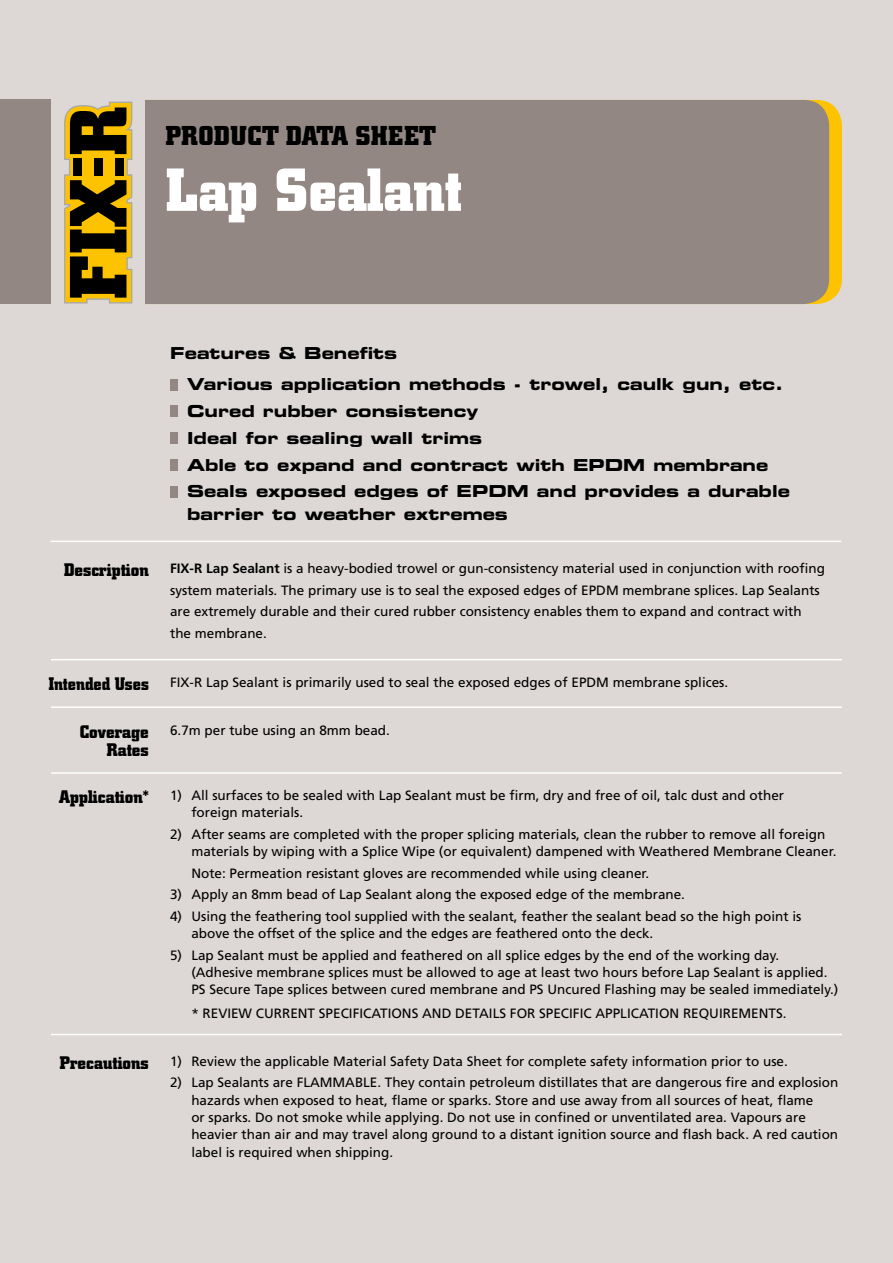
<style>
.page{position:relative;width:893px;height:1263px;background:#ddd8d6}
.page>*{position:absolute;margin:0;border:0;box-sizing:border-box;transform-origin:0 0}
.t1{font:700 60px "City";color:#fff}
.t2{font:700 27px "City";letter-spacing:.02em;color:#000}
.t3{font:700 18px/18px "City";color:#000;text-align:right}
.t4{font:16.5px/26.7px "Eurostile Bold Extended Two";color:#000}
.t5{font:13.5px/17.2px "Frutiger";color:#000}
.s1{font-family:"City";font-weight:700;font-size:18px}
.s2{font-weight:700}
</style>
<div class="page">
<div style="left:0;top:100px;width:51px;height:204px;background:#928782"></div>
<div style="left:81px;top:100px;width:748px;height:204px;background:#928782;border-radius:26px"></div>
<div style="left:51px;top:88px;width:94px;height:230px;background:#ddd8d6"></div>
<svg style="left:64px;top:102px;width:68px;height:201px"></svg>
<div style="left:74px;top:159px;width:8px;height:17px;background:#000"></div>
<div style="left:115px;top:159px;width:8px;height:17px;background:#000"></div>
<div style="left:94px;top:159px;width:8px;height:17px;background:#000"></div>
<div style="left:170px;top:379px;width:8px;height:11px;background:#928782"></div>
<div style="left:170px;top:405px;width:8px;height:12px;background:#928782"></div>
<div style="left:170px;top:432px;width:8px;height:12px;background:#928782"></div>
<div style="left:170px;top:459px;width:8px;height:12px;background:#928782"></div>
<div style="left:170px;top:486px;width:8px;height:11px;background:#928782"></div>
<hr style="left:50px;top:541px;width:791px;height:1px;background:#fff">
<hr style="left:51px;top:659px;width:791px;height:1px;background:#fff">
<hr style="left:51px;top:706px;width:791px;height:2px;background:#fff">
<hr style="left:51px;top:772px;width:791px;height:2px;background:#fff">
<hr style="left:51px;top:1034px;width:791px;height:1px;background:#fff">
<h2 class="t2" style="left:166px;top:120px;width:272px">PRODUCT DATA SHEET</h2>
<h1 class="t1" style="left:166px;top:157px;width:298px">Lap Sealant</h1>
<p class="t4" style="left:187px;top:338px;width:598px;line-height:31px;text-indent:-17px">Features &amp; Benefits<br>Various application methods - trowel, caulk gun, etc.</p>
<p class="t4" style="left:187px;top:398px;width:604px">Cured rubber consistency<br>Ideal for sealing wall trims<br>Able to expand and contract with EPDM membrane Seals exposed edges of EPDM and provides a durable</p>
<p class="t4" style="left:187px;top:500px;width:322px">barrier to weather extremes</p>
<p class="t5" style="left:170px;top:558px;width:656px;line-height:21.5px;text-indent:-106px"><span class="s1">Description</span> <span class="s2">FIX-R Lap Sealant</span> is a heavy-bodied trowel or gun-consistency material used in conjunction with roofing system materials. The primary use is to seal the exposed edges of EPDM membrane splices. Lap Sealants are extremely durable and their cured rubber consistency enables them to expand and contract with the membrane.</p>
<p class="t5" style="left:49px;top:674px;width:681px"><span class="s1">Intended Uses</span> FIX-R Lap Sealant is primarily used to seal the exposed edges of EPDM membrane splices.</p>
<h3 class="t3" style="left:80px;top:723px;width:70px">Coverage<br>Rates</h3>
<p class="t5" style="left:170px;top:721px;width:221px">6.7m per tube using an 8mm bead.</p>
<p class="t5" style="left:191px;top:787px;width:594px;text-indent:-132px"><span class="s1">Application*</span> 1) All surfaces to be sealed with Lap Sealant must be firm, dry and free of oil, talc dust and other foreign materials.</p>
<p class="t5" style="left:191px;top:825px;width:647px;text-indent:-21px">2) After seams are completed with the proper splicing materials, clean the rubber to remove all foreign materials by wiping with a Splice Wipe (or equivalent) dampened with Weathered Membrane Cleaner.</p>
<p class="t5" style="left:191px;top:864px;width:459px">Note: Permeation resistant gloves are recommended while using cleaner.</p>
<p class="t5" style="left:170px;top:886px;width:516px">3) Apply an 8mm bead of Lap Sealant along the exposed edge of the membrane.</p>
<p class="t5" style="left:191px;top:907px;width:611px;text-indent:-21px">4) Using the feathering tool supplied with the sealant, feather the sealant bead so the high point is above the offset of the splice and the edges are feathered onto the deck.</p>
<p class="t5" style="left:191px;top:946px;width:648px;text-indent:-21px">5) Lap Sealant must be applied and feathered on all splice edges by the end of the working day. (Adhesive membrane splices must be allowed to age at least two hours before Lap Sealant is applied.<br>PS Secure Tape splices between cured membrane and PS Uncured Flashing may be sealed immediately.)</p>
<p class="t5" style="left:191px;top:1004px;width:597px">* REVIEW CURRENT SPECIFICATIONS AND DETAILS FOR SPECIFIC APPLICATION REQUIREMENTS.</p>
<p class="t5" style="left:60px;top:1052px;width:729px"><span class="s1">Precautions</span> 1) Review the applicable Material Safety Data Sheet for complete safety information prior to use.</p>
<p class="t5" style="left:191px;top:1074px;width:649px;text-indent:-21px">2) Lap Sealants are FLAMMABLE. They contain petroleum distillates that are dangerous fire and explosion hazards when exposed to heat, flame or sparks. Store and use away from all sources of heat, flame<br>or sparks. Do not smoke while applying. Do not use in confined or unventilated area. Vapours are heavier than air and may travel along ground to a distant ignition source and flash back. A red caution label is required when shipping.</p>
</div>
